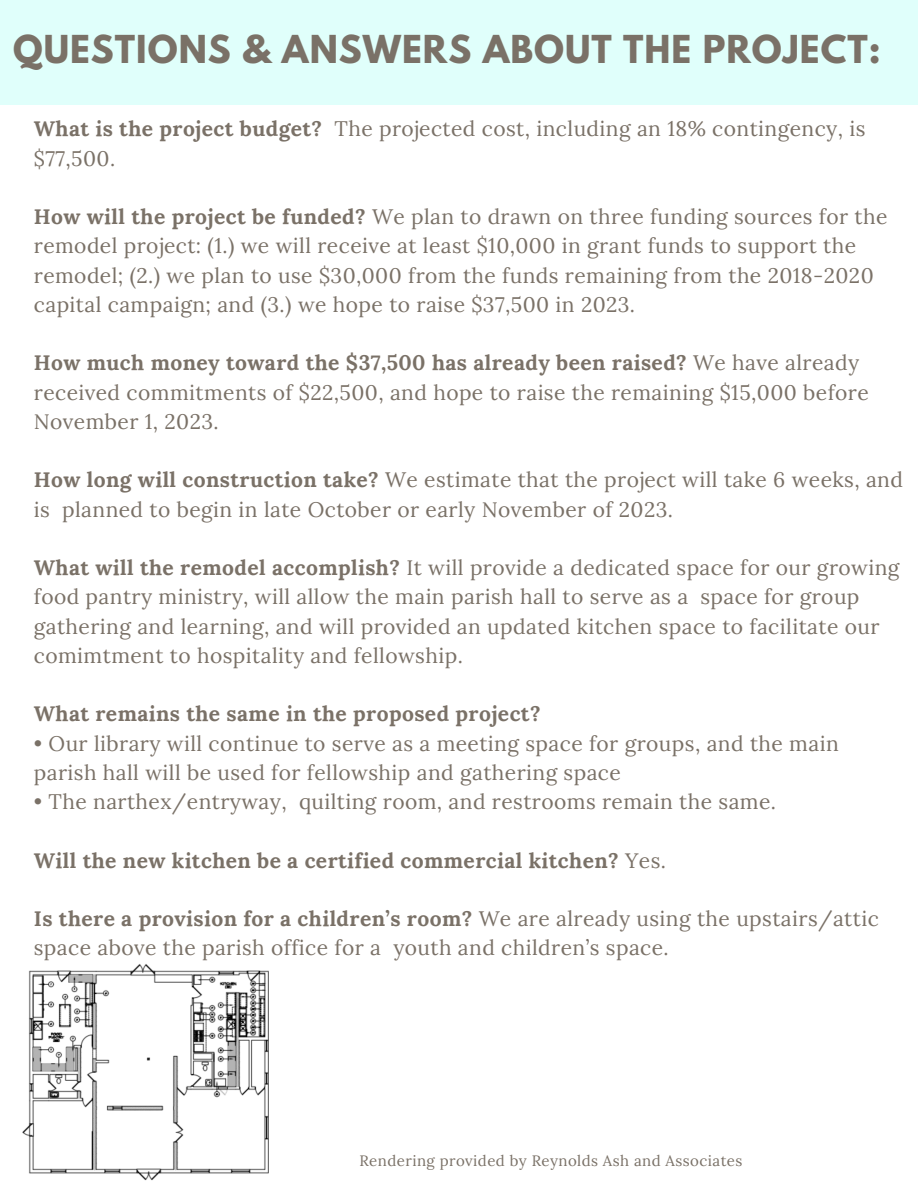
<style>
.page{position:relative;width:918px;height:1188px;background:#fff}
.page>*{position:absolute;margin:0;border:0;box-sizing:border-box;transform-origin:0 0}
.t1{font:700 34.05px "League Spartan";letter-spacing:.03em;color:#7a7167}
.t2{font:21px/29.2px "Lora";letter-spacing:.02em;color:#7a7167}
.t3{font:700 21px "Lora";letter-spacing:.02em;color:#7a7167}
.t4{font:15px "Lora";letter-spacing:.03em;color:#7a7167}
.s1{font-weight:700}
.s2{font-weight:400}
</style>
<div class="page">
<div style="left:0;top:0;width:918px;height:105px;background:#e0fffb"></div>
<img style="left:22px;top:964px;width:247px;height:217px">
<p class="t1" style="left:13px;top:32px;width:869px">QUESTIONS &amp; ANSWERS ABOUT THE PROJECT:</p>
<p class="t2" style="left:34px;top:114px;width:833px"><span class="s1">What is the project budget?</span> The projected cost, including an 18% contingency, is $77,500.</p>
<p class="t2" style="left:34px;top:202px;width:855px"><span class="s1">How will the project be funded?</span> We plan to drawn on three funding sources for the remodel project: (1.) we will receive at least $10,000 in grant funds to support the remodel; (2.) we plan to use $30,000 from the funds remaining from the 2018-2020 capital campaign; and (3.) we hope to raise $37,500 in 2023.</p>
<p class="t2" style="left:34px;top:348px;width:836px"><span class="s1">How much money toward the $37,500 has already been raised?</span> We have already received commitments of $22,500, and hope to raise the remaining $15,000 before<br>November 1, 2023.</p>
<p class="t2" style="left:34px;top:465px;width:871px"><span class="s1">How long will construction take?</span> We estimate that the project will take 6 weeks, and is planned to begin in late October or early November of 2023.</p>
<p class="t2" style="left:34px;top:553px;width:867px"><span class="s1">What will the remodel accomplish?</span> It will provide a dedicated space for our growing food pantry ministry, will allow the main parish hall to serve as a space for group gathering and learning, and will provided an updated kitchen space to facilitate our comimtment to hospitality and fellowship.</p>
<p class="t3" style="left:34px;top:700px;width:508px">What remains the same in the proposed project?</p>
<p class="t2" style="left:34px;top:728px;width:806px">• Our library will continue to serve as a meeting space for groups, and the main parish hall will be used for fellowship and gathering space</p>
<p class="t2" style="left:34px;top:787px;width:744px">• The narthex/entryway, quilting room, and restrooms remain the same.</p>
<p class="t3" style="left:34px;top:846px;width:634px">Will the new kitchen be a certified commercial kitchen? <span class="s2">Yes.</span></p>
<p class="t2" style="left:34px;top:904px;width:847px"><span class="s1">Is there a provision for a children’s room?</span> We are already using the upstairs/attic space above the parish office for a youth and children’s space.</p>
<p class="t4" style="left:359px;top:1150px;width:385px">Rendering provided by Reynolds Ash and Associates</p>
</div>
